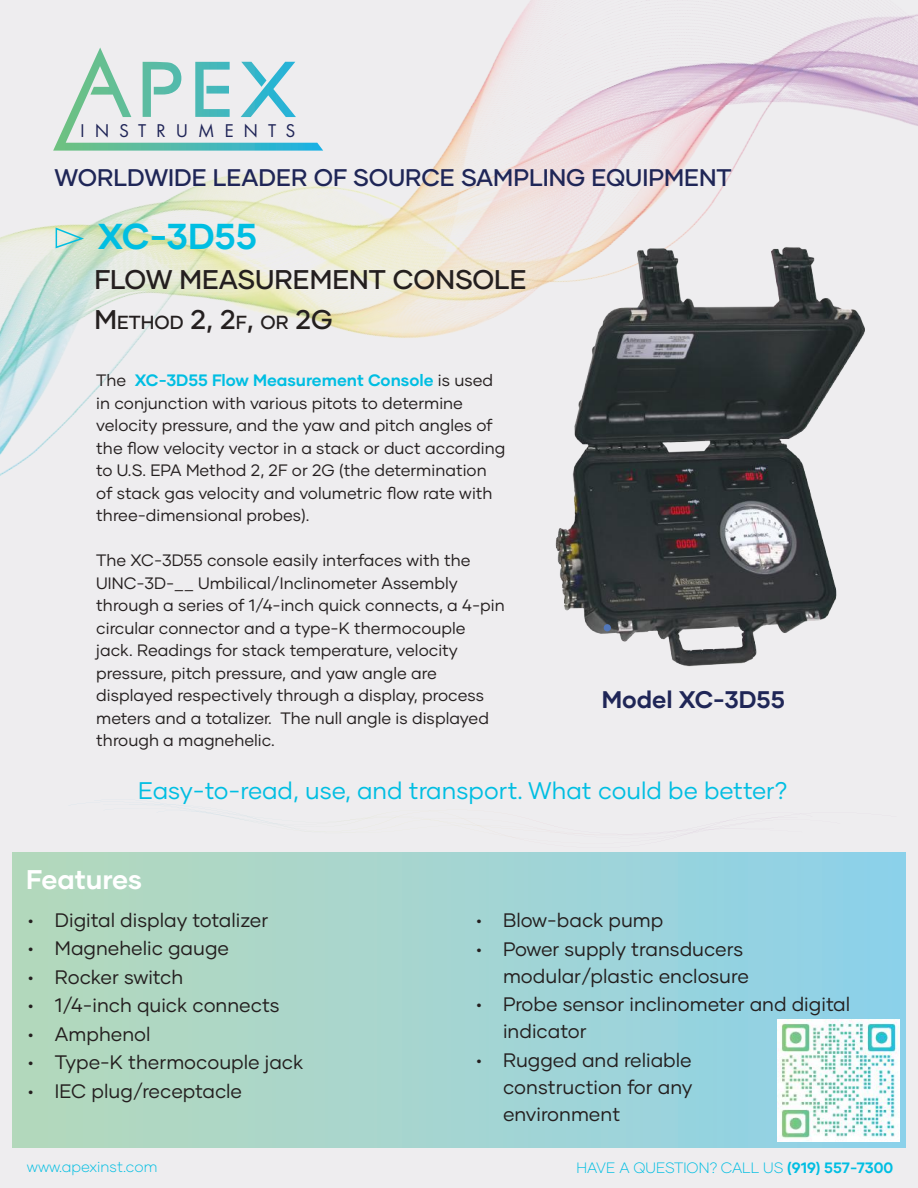
<style>
.page{position:relative;width:918px;height:1188px;background:#eeedef}
.page>*{position:absolute;margin:0;border:0;box-sizing:border-box;transform-origin:0 0}
.t1{font:700 36px "Gilmer";letter-spacing:-.005em;color:#00bee2}
.t2{font:500 27px "Gilmer";color:#241f1f}
.t3{font:700 27px "Gilmer";color:#fff}
.t4{font:24px "Gilmer";color:#00bee2}
.t5{font:500 24px "Gilmer";color:#1f2657}
.t6{font:700 24px "Gilmer";color:#1f2657}
.t7{font:19.5px/27px "Gilmer";color:#241f1f;text-align:right}
.t8{font:19.2px "Futura PT";letter-spacing:.515em;color:#202558}
.t9{font:500 18.9px "Gilmer";color:#241f1f}
.t10{font:16.5px/22.5px "Gilmer";color:#241f1f}
.t11{font:300 15px "Gilmer";color:#00bee2}
.s1{font-size:27px}
.s2{font-weight:700;color:#00bee2}
.s3{font-weight:700}
</style>
<div class="page">
<img style="left:0;top:0;width:918px;height:476px">
<svg style="left:53px;top:48px;width:270px;height:103px"></svg>
<svg style="left:55px;top:226px;width:29px;height:23px"></svg>
<div style="left:13px;top:852px;width:892px;height:296px;background:linear-gradient(to right,#b6d8bb,#8fd1ea)"></div>
<img style="left:549px;top:239px;width:323px;height:428px">
<img style="left:778px;top:1020px;width:121px;height:121px">
<div style="left:604px;top:624px;width:7px;height:7px;background:#5278bb;border-radius:50%"></div>
<p class="t8" style="left:80px;top:119px;width:217px">INSTRUMENTS</p>
<h3 class="t5" style="left:54px;top:163px;width:679px">WORLDWIDE LEADER OF SOURCE SAMPLING EQUIPMENT</h3>
<h1 class="t1" style="left:98px;top:214px;width:161px">XC-3D55</h1>
<h2 class="t2" style="left:94px;top:263px;width:434px">FLOW MEASUREMENT CONSOLE</h2>
<p class="t9" style="left:94px;top:311px;width:240px"><span class="s1">M</span>ETHOD <span class="s1">2, 2</span>F<span class="s1">,</span> OR <span class="s1">2G</span></p>
<p class="t10" style="left:96px;top:369px;width:411px">The <span class="s2">XC-3D55 Flow Measurement Console</span> is used in conjunction with various pitots to determine velocity pressure, and the yaw and pitch angles of the flow velocity vector in a stack or duct according to U.S. EPA Method 2, 2F or 2G (the determination of stack gas velocity and volumetric flow rate with three-dimensional probes).</p>
<p class="t10" style="left:96px;top:549px;width:410px">The XC-3D55 console easily interfaces with the UINC-3D-__ Umbilical/Inclinometer Assembly through a series of 1/4-inch quick connects, a 4-pin circular connector and a type-K thermocouple jack. Readings for stack temperature, velocity pressure, pitch pressure, and yaw angle are displayed respectively through a display, process meters and a totalizer. The null angle is displayed through a magnehelic.</p>
<h3 class="t6" style="left:602px;top:685px;width:185px">Model XC-3D55</h3>
<h3 class="t4" style="left:138px;top:776px;width:651px">Easy-to-read, use, and transport. What could be better?</h3>
<h2 class="t3" style="left:26px;top:862px;width:118px">Features</h2>
<p class="t7" style="left:28px;top:906px;width:242px">• Digital display totalizer</p>
<p class="t7" style="left:28px;top:935px;width:203px">• Magnehelic gauge</p>
<p class="t7" style="left:28px;top:963px;width:157px">• Rocker switch</p>
<p class="t7" style="left:28px;top:992px;width:253px">• 1/4-inch quick connects</p>
<p class="t7" style="left:28px;top:1020px;width:124px">• Amphenol</p>
<p class="t7" style="left:28px;top:1049px;width:277px">• Type-K thermocouple jack</p>
<p class="t7" style="left:28px;top:1078px;width:216px">• IEC plug/receptacle</p>
<p class="t7" style="left:476px;top:907px;width:189px">• Blow-back pump</p>
<p class="t7" style="left:476px;top:935px;width:274px">• Power supply transducers modular/plastic enclosure</p>
<p class="t7" style="left:503px;top:991px;width:349px;text-align:left;text-indent:-27px">• Probe sensor inclinometer and digital indicator</p>
<p class="t7" style="left:503px;top:1046px;width:191px;text-align:justify;text-indent:-27px">• Rugged and reliable construction for any environment</p>
<p class="t11" style="left:27px;top:1157px;width:132px">www.apexinst.com</p>
<p class="t11" style="left:577px;top:1159px;width:318px">HAVE A QUESTION? CALL US <span class="s3">(919) 557-7300</span></p>
</div>
